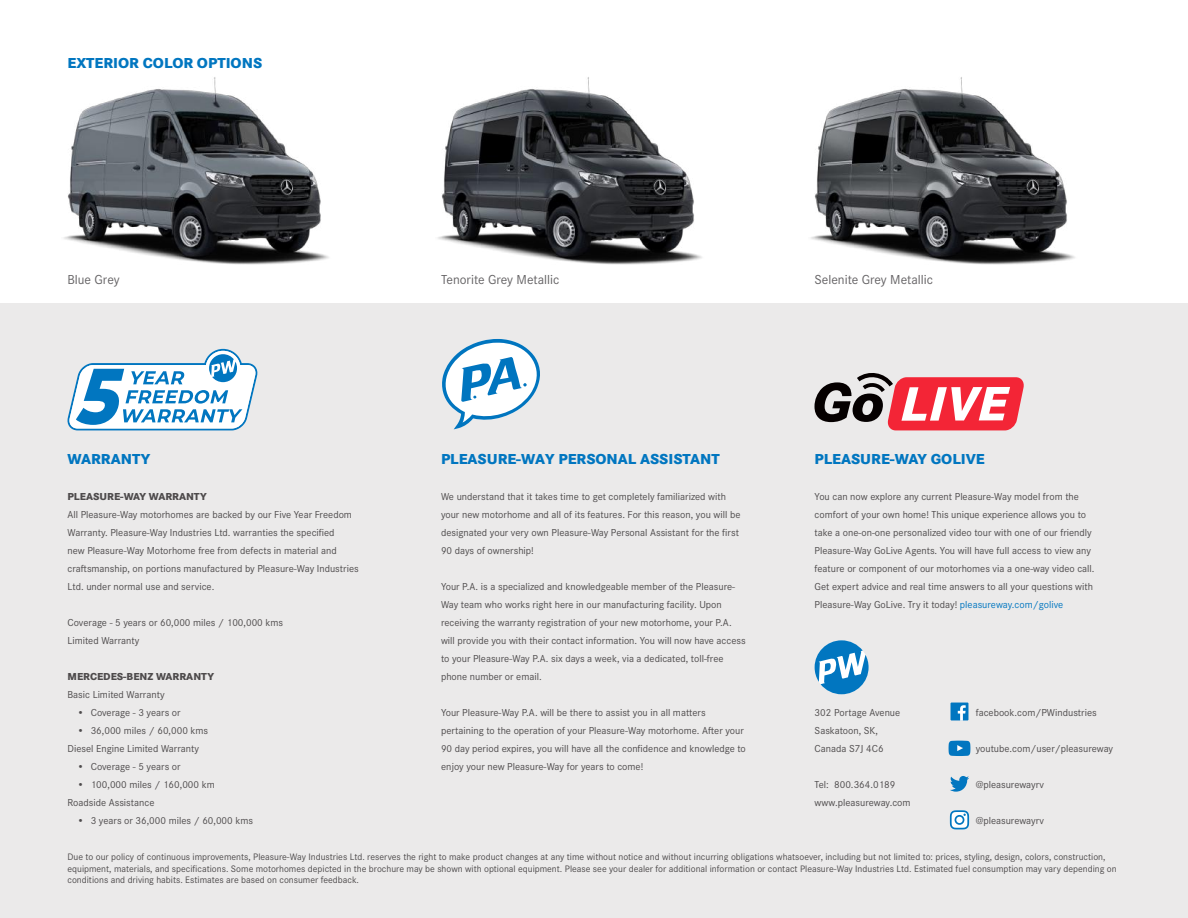
<style>
.page{position:relative;width:1188px;height:918px;background:#fff}
.page>*{position:absolute;margin:0;border:0;box-sizing:border-box;transform-origin:0 0}
.t1{font:800 15px "Corporate S Pro";color:#0176c0}
.t2{font:13.5px "Corporate S Pro";color:#656365}
.t3{font:10.5px/18px "Corporate S Pro";color:#4e4b4c}
.t4{font:800 10.5px "Corporate S Pro";color:#4e4b4c}
.t5{font:9.75px/11.7px "Corporate S Pro";color:#4e4b4c}
.s1{color:#0176c0}
</style>
<div class="page">
<div style="left:0;top:304px;width:1188px;height:614px;background:#ebeaea"></div>
<svg style="left:950px;top:776px;width:19px;height:16px"></svg>
<svg style="left:950px;top:810px;width:19px;height:20px"></svg>
<div style="left:951px;top:703px;width:17px;height:17px;background:#0176c0"></div>
<svg style="left:958px;top:705px;width:8px;height:16px"></svg>
<svg style="left:949px;top:741px;width:21px;height:15px"></svg>
<svg style="left:815px;top:640px;width:54px;height:54px"></svg>
<svg style="left:815px;top:373px;width:209px;height:57px"></svg>
<svg style="left:442px;top:339px;width:98px;height:90px"></svg>
<img style="left:64px;top:77px;width:265px;height:188px">
<img style="left:438px;top:77px;width:264px;height:188px">
<img style="left:811px;top:77px;width:264px;height:188px">
<svg style="left:68px;top:349px;width:189px;height:81px"></svg>
<h1 class="t1" style="left:68px;top:50px;width:196px">EXTERIOR COLOR OPTIONS</h1>
<p class="t2" style="left:68px;top:269px;width:54px">Blue Grey</p>
<p class="t2" style="left:441px;top:269px;width:120px">Tenorite Grey Metallic</p>
<p class="t2" style="left:814px;top:269px;width:120px">Selenite Grey Metallic</p>
<h1 class="t1" style="left:441px;top:446px;width:280px">PLEASURE-WAY PERSONAL ASSISTANT</h1>
<p class="t3" style="left:441px;top:486px;width:301px">We understand that it takes time to get completely familiarized with your new motorhome and all of its features. For this reason, you will be designated your very own Pleasure-Way Personal Assistant for the first 90 days of ownership!</p>
<p class="t3" style="left:441px;top:576px;width:306px">Your P.A. is a specialized and knowledgeable member of the Pleasure-Way team who works right here in our manufacturing facility. Upon receiving the warranty registration of your new motorhome, your P.A. will provide you with their contact information. You will now have access to your Pleasure-Way P.A. six days a week, via a dedicated, toll-free phone number or email.</p>
<p class="t3" style="left:441px;top:702px;width:306px">Your Pleasure-Way P.A. will be there to assist you in all matters pertaining to the operation of your Pleasure-Way motorhome. After your 90 day period expires, you will have all the confidence and knowledge to enjoy your new Pleasure-Way for years to come!</p>
<h1 class="t1" style="left:815px;top:446px;width:172px">PLEASURE-WAY GOLIVE</h1>
<p class="t3" style="left:815px;top:486px;width:282px">You can now explore any current Pleasure-Way model from the comfort of your own home! This unique experience allows you to take a one-on-one personalized video tour with one of our friendly Pleasure-Way GoLive Agents. You will have full access to view any feature or component of our motorhomes via a one-way video call.<br>Get expert advice and real time answers to all your questions with Pleasure-Way GoLive. Try it today! <span class="s1">pleasureway.com/golive</span></p>
<h1 class="t1" style="left:68px;top:446px;width:84px">WARRANTY</h1>
<p class="t4" style="left:68px;top:488px;width:141px">PLEASURE-WAY WARRANTY</p>
<p class="t3" style="left:68px;top:504px;width:293px">All Pleasure-Way motorhomes are backed by our Five Year Freedom Warranty. Pleasure-Way Industries Ltd. warranties the specified<br>new Pleasure-Way Motorhome free from defects in material and craftsmanship, on portions manufactured by Pleasure-Way Industries Ltd. under normal use and service.</p>
<p class="t3" style="left:68px;top:612px;width:217px">Coverage - 5 years or 60,000 miles / 100,000 kms<br>Limited Warranty</p>
<p class="t4" style="left:68px;top:668px;width:148px">MERCEDES-BENZ WARRANTY</p>
<p class="t3" style="left:68px;top:684px;width:99px">Basic Limited Warranty</p>
<p class="t3" style="left:77px;top:702px;width:105px">• Coverage - 3 years or</p>
<p class="t3" style="left:68px;top:720px;width:142px;text-indent:10px">• 36,000 miles / 60,000 kms<br>Diesel Engine Limited Warranty</p>
<p class="t3" style="left:77px;top:756px;width:105px">• Coverage - 5 years or</p>
<p class="t3" style="left:68px;top:774px;width:149px;text-indent:10px">• 100,000 miles / 160,000 km<br>Roadside Assistance</p>
<p class="t3" style="left:77px;top:810px;width:177px">• 3 years or 36,000 miles / 60,000 kms</p>
<p class="t3" style="left:976px;top:702px;width:123px">facebook.com/PWindustries</p>
<p class="t3" style="left:976px;top:738px;width:139px">youtube.com/user/pleasureway</p>
<p class="t3" style="left:976px;top:774px;width:70px">@pleasurewayrv</p>
<p class="t3" style="left:976px;top:810px;width:70px">@pleasurewayrv</p>
<p class="t5" style="left:68px;top:850px;width:1051px">Due to our policy of continuous improvements, Pleasure-Way Industries Ltd. reserves the right to make product changes at any time without notice and without incurring obligations whatsoever, including but not limited to: prices, styling, design, colors, construction, equipment, materials, and specifications. Some motorhomes depicted in the brochure may be shown with optional equipment. Please see your dealer for additional information or contact Pleasure-Way Industries Ltd. Estimated fuel consumption may vary depending on conditions and driving habits. Estimates are based on consumer feedback.</p>
<p class="t3" style="left:815px;top:702px;width:87px">302 Portage Avenue<br>Saskatoon, SK,<br>Canada S7J 4C6</p>
<p class="t3" style="left:815px;top:774px;width:98px">Tel: 800.364.0189 www.pleasureway.com</p>
</div>
